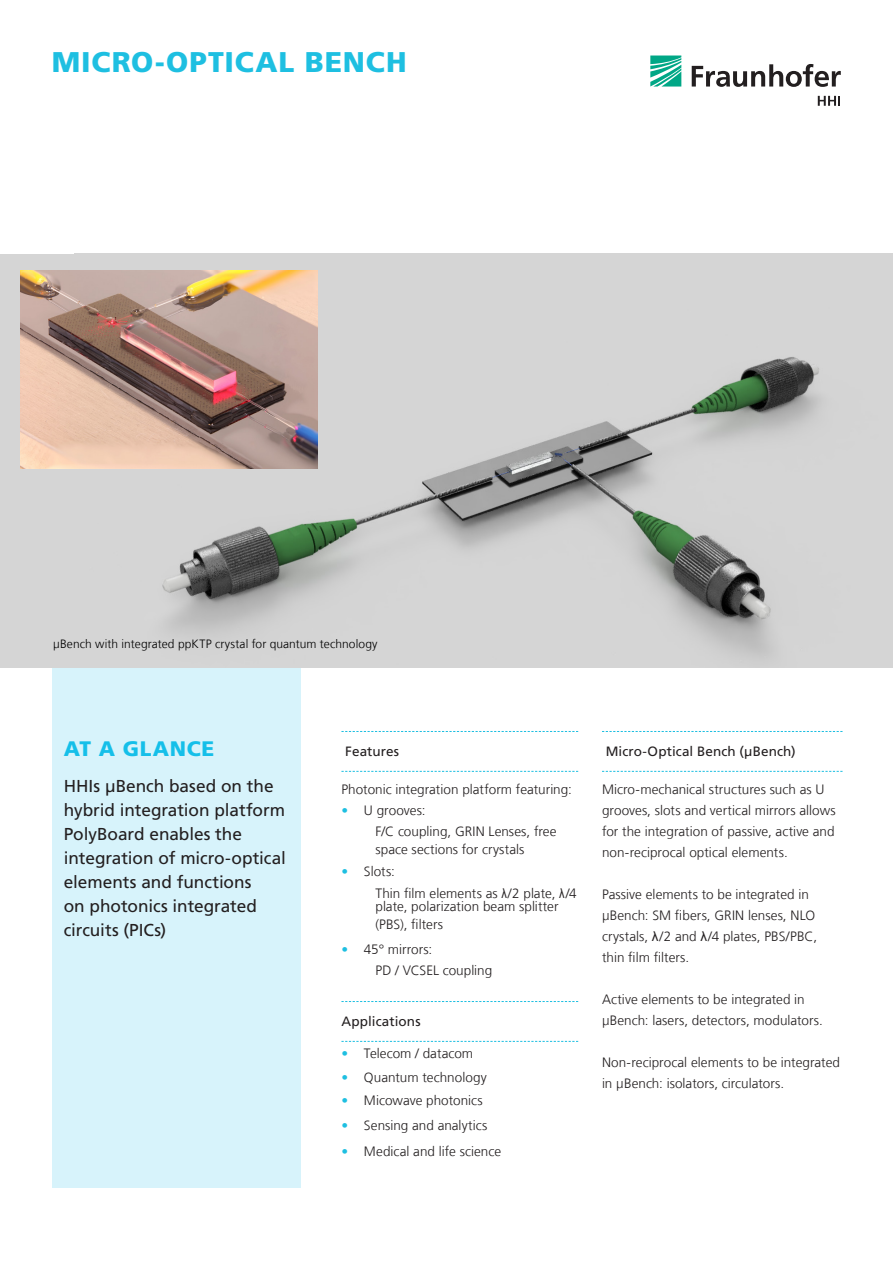
<style>
.page{position:relative;width:893px;height:1263px;background:#fff}
.page>*{position:absolute;margin:0;border:0;box-sizing:border-box;transform-origin:0 0}
._1_Standardüberschri{font:900 28.5px "Frutiger LT Com";letter-spacing:.03em;color:#1ebfe1}
._1_Standardüberschri-2{font:900 21px "Frutiger LT Com";letter-spacing:.03em;color:#15bfe9}
._3_Fließtext{font:17.25px/24px "Frutiger LT Com";letter-spacing:-.005em;color:#231f20}
.Fließtext{font:300 13.5px/21px "Frutiger LT Com";letter-spacing:.005em;color:#231f20}
.Absatzformat_1{font:300 13.5px/18px "Frutiger LT Com";letter-spacing:.005em;color:#231f20}
._4_Zwischenüberschri{font:13.5px "Frutiger LT Com";letter-spacing:.005em;color:#231f20}
.t1{font:300 13.5px "Frutiger LT Com";color:#1ebfe1}
._3_Fließtext-2{font:300 12px "Frutiger LT Com";letter-spacing:.01em;color:#000}
.s1{font-family:"Arial Narrow";font-weight:400}
.s2{font-family:"Arial";font-weight:400}
</style>
<div class="page">
<div style="left:52px;top:265px;width:249px;height:923px;background:#d7f3fb"></div>
<svg style="left:650px;top:56px;width:31px;height:31px"></svg>
<svg style="left:692px;top:64px;width:149px;height:23px"></svg>
<svg style="left:818px;top:96px;width:22px;height:10px"></svg>
<svg style="left:341px;top:731px;width:237px;height:1px"></svg>
<svg style="left:341px;top:771px;width:237px;height:1px"></svg>
<svg style="left:341px;top:1001px;width:237px;height:1px"></svg>
<svg style="left:341px;top:1041px;width:237px;height:1px"></svg>
<svg style="left:602px;top:731px;width:240px;height:1px"></svg>
<svg style="left:602px;top:771px;width:240px;height:1px"></svg>
<div style="left:0;top:254px;width:893px;height:413px;background:#d5d5d5"></div>
<img style="left:74px;top:270px;width:747px;height:388px">
<img style="left:20px;top:270px;width:297px;height:198px">
<p class="_1_Standardüberschri" style="left:52px;top:45px;width:356px">MICRO-OPTICAL BENCH</p>
<p class="_3_Fließtext-2" style="left:53px;top:637px;width:326px">µBench with integrated ppKTP crystal for quantum technology</p>
<p class="_1_Standardüberschri-2" style="left:64px;top:736px;width:152px">AT A GLANCE</p>
<p class="_3_Fließtext" style="left:64px;top:774px;width:224px">HHIs μBench based on the hybrid integration platform<br>PolyBoard enables the integration of micro-optical elements and functions<br>on photonics integrated circuits (PICs(</p>
<p class="_4_Zwischenüberschri" style="left:345px;top:743px;width:56px">Features</p>
<p class="Fließtext" style="left:341px;top:779px;width:232px">Photonic integration platform featuring:</p>
<p class="Fließtext" style="left:364px;top:800px;width:63px">U grooves:</p>
<p class="t1" style="left:341px;top:802px;width:8px">•</p>
<p class="t1" style="left:341px;top:863px;width:8px">•</p>
<p class="t1" style="left:341px;top:942px;width:8px">•</p>
<p class="Absatzformat_1" style="left:375px;top:822px;width:183px">C/F coupling, GRIN Lenses, free space sections for crystals</p>
<p class="Fließtext" style="left:364px;top:860px;width:33px">Slots:</p>
<p class="Absatzformat_1" style="left:375px;top:886px;width:203px;line-height:13.5px">Thin film elements as <span class="s1">λ</span>/2 plate <span class="s1">λ</span>, /4 plate, polarization beam splitter</p>
<p class="Absatzformat_1" style="left:375px;top:915px;width:69px">(PBS ,) filters</p>
<p class="Fließtext" style="left:364px;top:939px;width:70px">45° mirrors:</p>
<p class="Absatzformat_1" style="left:375px;top:961px;width:118px">PD / VCSEL coupling</p>
<p class="_4_Zwischenüberschri" style="left:341px;top:1013px;width:81px">Applications</p>
<p class="Fließtext" style="left:364px;top:1043px;width:111px">Telecom / datacom</p>
<p class="t1" style="left:341px;top:1045px;width:8px">•</p>
<p class="t1" style="left:341px;top:1069px;width:8px">•</p>
<p class="Fließtext" style="left:364px;top:1066px;width:124px">Quantum technology</p>
<p class="t1" style="left:341px;top:1093px;width:8px">•</p>
<p class="Fließtext" style="left:364px;top:1090px;width:120px">Micowave photonics</p>
<p class="t1" style="left:341px;top:1117px;width:8px">•</p>
<p class="Fließtext" style="left:364px;top:1115px;width:125px">Sensing and analytics</p>
<p class="t1" style="left:341px;top:1144px;width:8px">•</p>
<p class="Fließtext" style="left:364px;top:1141px;width:139px">Medical and life science</p>
<p class="_4_Zwischenüberschri" style="left:606px;top:743px;width:191px">Micro-Optical Bench (µBench(</p>
<p class="Fließtext" style="left:602px;top:779px;width:235px">Micro-mechanical structures such as U grooves, slots and vertical mirrors allows for the integration of passive, active and non-reciprocal optical elements.</p>
<p class="Fließtext" style="left:602px;top:884px;width:217px">Passive elements to be integrated in µBench: SM fibers, GRIN lenses, NLO crystals <span class="s2">λ</span>, /2 and <span class="s2">λ</span>/4 plates, PBS/PBC, thin film filters.</p>
<p class="Fließtext" style="left:602px;top:989px;width:223px">Active elements to be integrated in µBench: lasers, detectors, modulators.</p>
<p class="Fließtext" style="left:602px;top:1052px;width:240px">Non-reciprocal elements to be integrated in µBench: isolators, circulators.</p>
</div>
